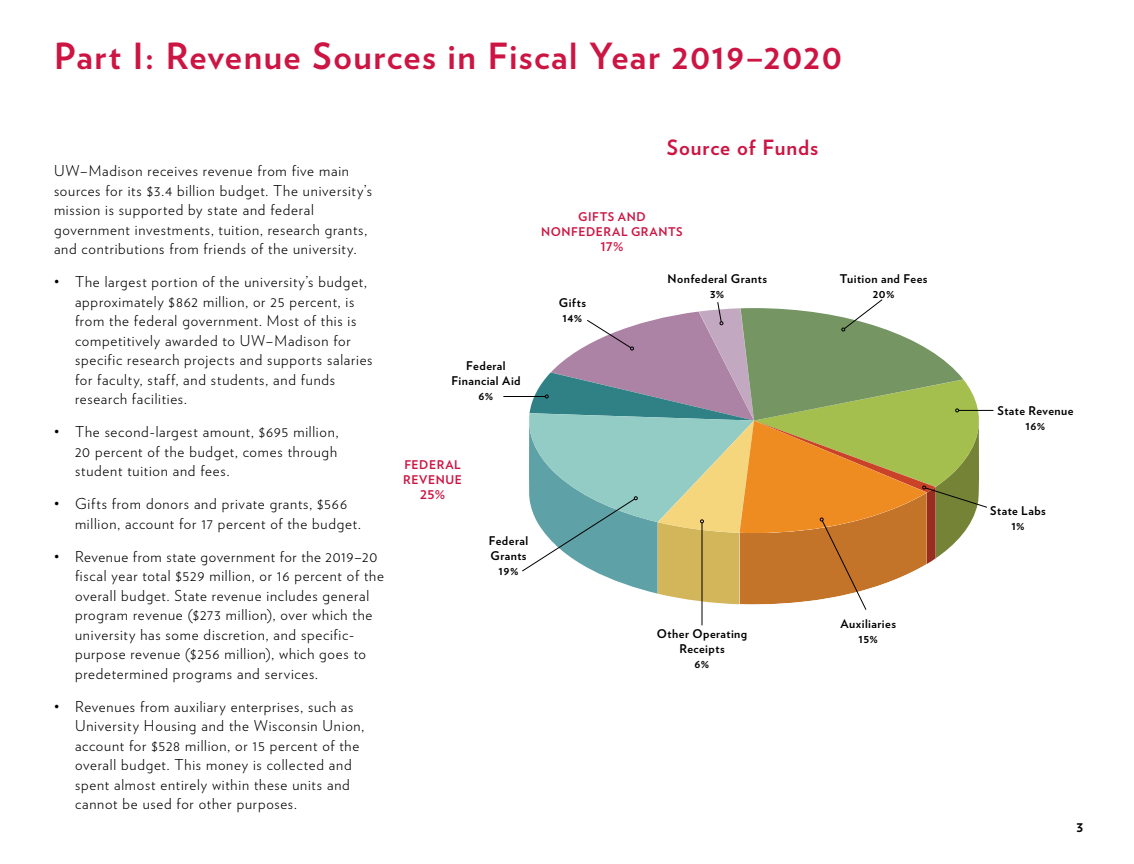
<style>
.page{position:relative;width:1134px;height:864px;background:#fff}
.page>*{position:absolute;margin:0;border:0;box-sizing:border-box;transform-origin:0 0}
.t1{font:700 36px "Verlag";letter-spacing:.04em;color:#cd1543}
.t2{font:700 21px "Verlag";letter-spacing:.04em;color:#cd1543}
.t3{font:300 15px/19.5px "Verlag";letter-spacing:.05em;color:#000}
.t4{font:700 15px "Verlag";color:#000}
.t5{font:700 12px/15px "Verlag";letter-spacing:.04em;color:#000;text-align:center}
.t6{font:700 12px/15px "Verlag";letter-spacing:.05em;color:#cd1543;text-align:center}
</style>
<div class="page">
<hr style="left:959px;top:410px;width:35px;height:1px;background:#000">
<hr style="left:702px;top:523px;width:1px;height:102px;background:#000">
<hr style="left:503px;top:396px;width:42px;height:1px;background:#000">
<svg style="left:522px;top:299px;width:469px;height:312px"></svg>
<h1 class="t1" style="left:54px;top:28px;width:790px">Part I: Revenue Sources in Fiscal Year 2019–2020</h1>
<p class="t3" style="left:54px;top:160px;width:320px">UW–Madison receives revenue from five main sources for its $3.4 billion budget. The university’s mission is supported by state and federal government investments, tuition, research grants, and contributions from friends of the university.</p>
<p class="t3" style="left:75px;top:271px;width:299px;text-indent:-21px">• The largest portion of the university’s budget, approximately $862 million, or 25 percent, is from the federal government. Most of this is competitively awarded to UW–Madison for specific research projects and supports salaries for faculty, staff, and students, and funds research facilities.</p>
<p class="t3" style="left:75px;top:421px;width:265px;text-align:justify;text-indent:-21px">• The second-largest amount, $695 million, 20 percent of the budget, comes through student tuition and fees.</p>
<p class="t3" style="left:75px;top:493px;width:287px;text-indent:-21px">• Gifts from donors and private grants, $566 million, account for 17 percent of the budget.</p>
<p class="t3" style="left:75px;top:546px;width:310px;text-indent:-21px">• Revenue from state government for the 2019–20 fiscal year total $529 million, or 16 percent of the overall budget. State revenue includes general program revenue ($273 million), over which the university has some discretion, and specific&shy;purpose revenue ($256 million), which goes to predetermined programs and services.</p>
<p class="t3" style="left:75px;top:696px;width:291px;text-indent:-21px">• Revenues from auxiliary enterprises, such as University Housing and the Wisconsin Union, account for $528 million, or 15 percent of the overall budget. This money is collected and spent almost entirely within these units and cannot be used for other purposes.</p>
<h2 class="t2" style="left:667px;top:131px;width:153px">Source of Funds</h2>
<p class="t5" style="left:451px;top:358px;width:71px">Federal<br>Financial Aid<br>6%</p>
<p class="t6" style="left:541px;top:209px;width:143px">GIFTS AND<br>NONFEDERAL GRANTS<br>17%</p>
<p class="t5" style="left:559px;top:295px;width:29px">Gifts<br>14%</p>
<p class="t5" style="left:668px;top:271px;width:101px">Nonfederal Grants<br>3%</p>
<p class="t6" style="left:403px;top:457px;width:60px">FEDERAL<br>REVENUE<br>25%</p>
<p class="t5" style="left:489px;top:533px;width:41px">Federal<br>Grants<br>19%</p>
<p class="t5" style="left:657px;top:625px;width:92px">Other Operating<br>Receipts<br>6%</p>
<p class="t5" style="left:840px;top:271px;width:89px">Tuition and Fees<br>20%</p>
<p class="t5" style="left:840px;top:615px;width:57px">Auxiliaries<br>15%</p>
<p class="t5" style="left:998px;top:402px;width:78px">State Revenue<br>16%</p>
<p class="t5" style="left:990px;top:503px;width:57px">State Labs<br>1%</p>
<p class="t4" style="left:1076px;top:815px;width:8px">3</p>
</div>
